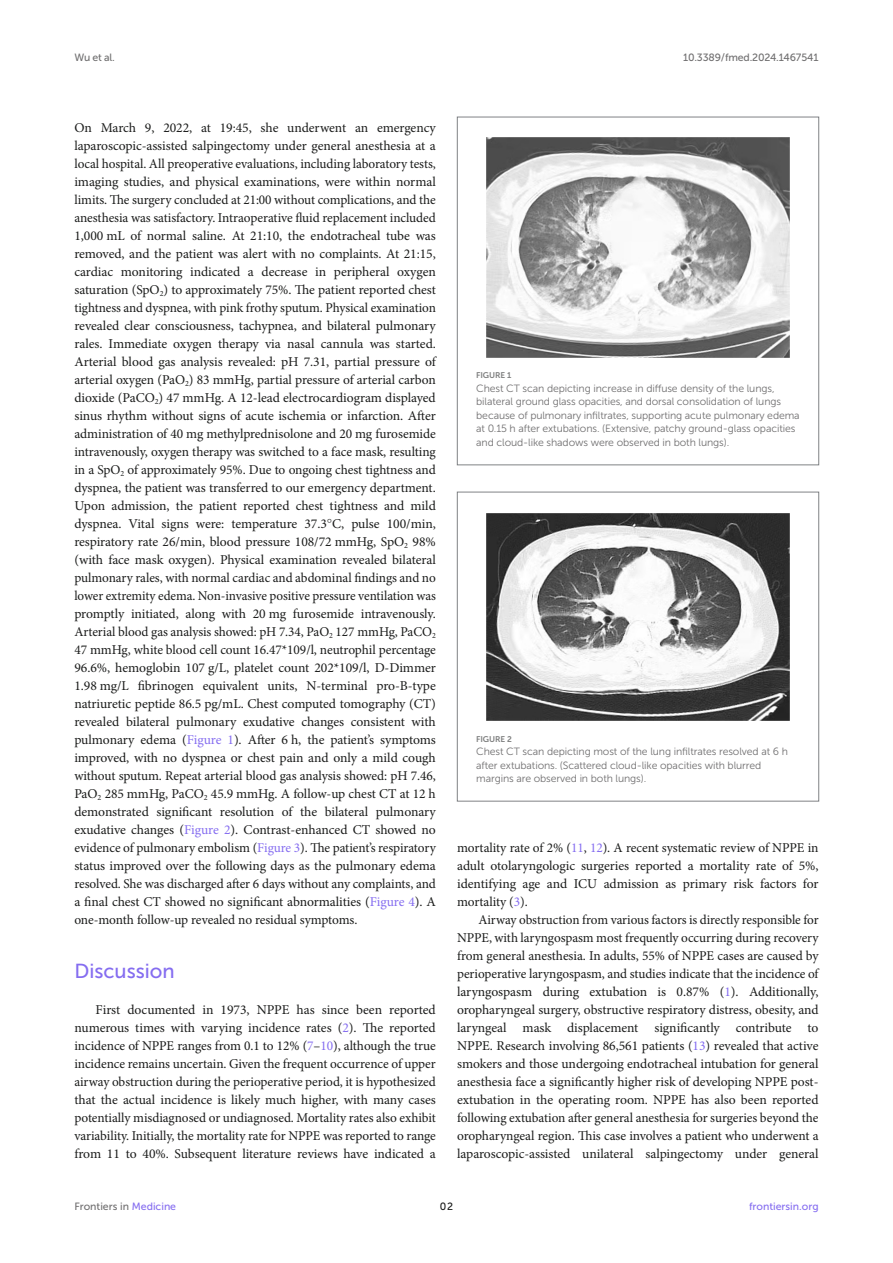
<style>
.page{position:relative;width:893px;height:1263px;background:#fff}
.page>*{position:absolute;margin:0;border:0;box-sizing:border-box;transform-origin:0 0}
.HEAD_1{font:20.25px "Museo Sans 500";color:#856df0}
.TEXT{font:13.5px/18px "Minion Pro";letter-spacing:-.005em;color:#1b1c1b;text-align:justify}
.FIG_LEG{font:10.5px/13.5px "Museo Sans 300";letter-spacing:-.01em;color:#706f70}
.t1{font:10.5px "Museo Sans 500";letter-spacing:-.015em;color:#706f70}
.t2{font:10.5px "Museo Sans 500";color:#856df0}
.t3{font:10.5px "Museo Sans 500";color:#1b1c1b}
.FIG_HD{font:8.25px "Museo Sans 700";letter-spacing:-.01em;color:#7e7f7f}
.s1{font-family:"STIX"}
.s2{color:#856df0}
</style>
<div class="page">
<img style="left:486px;top:137px;width:304px;height:221px">
<div style="left:457px;top:117px;width:362px;height:348px;border:1px solid #808285"></div>
<img style="left:486px;top:513px;width:304px;height:208px">
<div style="left:457px;top:492px;width:362px;height:309px;border:1px solid #808285"></div>
<p class="t1" style="left:74px;top:51px;width:42px">Wu et al.</p>
<p class="t1" style="left:683px;top:51px;width:137px">10.3389/fmed.2024.1467541</p>
<p class="TEXT" style="left:74px;top:119px;width:363px">On March 9, 2022, at 19:45, she underwent an emergency laparoscopic-assisted salpingectomy under general anesthesia at a local hospital. All preoperative evaluations, including laboratory tests, imaging studies, and physical examinations, were within normal limits. The surgery concluded at 21:00 without complications, and the anesthesia was satisfactory. Intraoperative fluid replacement included 1,000 mL of normal saline. At 21:10, the endotracheal tube was removed, and the patient was alert with no complaints. At 21:15, cardiac monitoring indicated a decrease in peripheral oxygen saturation (SpO<sub>2</sub>) to approximately 75%. The patient reported chest tightness and dyspnea, with pink frothy sputum. Physical examination revealed clear consciousness, tachypnea, and bilateral pulmonary rales. Immediate oxygen therapy via nasal cannula was started.<br>Arterial blood gas analysis revealed: pH 7.31, partial pressure of arterial oxygen (PaO<sub>2</sub>) 83 mmHg, partial pressure of arterial carbon dioxide (PaCO<sub>2</sub>) 47 mmHg. A 12-lead electrocardiogram displayed sinus rhythm without signs of acute ischemia or infarction. After administration of 40 mg methylprednisolone and 20 mg furosemide intravenously, oxygen therapy was switched to a face mask, resulting in a SpO<sub>2</sub> of approximately 95%. Due to ongoing chest tightness and dyspnea, the patient was transferred to our emergency department.<br>Upon admission, the patient reported chest tightness and mild dyspnea. Vital signs were: temperature 37.3<span class="s1">°</span>C, pulse 100/min, respiratory rate 26/min, blood pressure 108/72 mmHg, SpO<sub>2</sub> 98% (with face mask oxygen). Physical examination revealed bilateral pulmonary rales, with normal cardiac and abdominal findings and no lower extremity edema. Non-invasive positive pressure ventilation was promptly initiated, along with 20 mg furosemide intravenously.<br>Arterial blood gas analysis showed: pH 7.34, PaO<sub>2</sub> 127 mmHg, PaCO<sub>2<br></sub>47 mmHg, white blood cell count 16.47*109/l, neutrophil percentage 96.6%, hemoglobin 107 g/L, platelet count 202*109/l, D-Dimmer 1.98 mg/L fibrinogen equivalent units, N-terminal pro-B-type natriuretic peptide 86.5 pg/mL. Chest computed tomography (CT) revealed bilateral pulmonary exudative changes consistent with pulmonary edema (<span class="s2">Figure 1</span>). After 6 h, the patient’s symptoms improved, with no dyspnea or chest pain and only a mild cough without sputum. Repeat arterial blood gas analysis showed: pH 7.46, PaO<sub>2</sub> 285 mmHg, PaCO<sub>2</sub> 45.9 mmHg. A follow-up chest CT at 12 h demonstrated significant resolution of the bilateral pulmonary exudative changes (<span class="s2">Figure 2</span>). Contrast-enhanced CT showed no evidence of pulmonary embolism (<span class="s2">Figure 3</span>). The patient’s respiratory status improved over the following days as the pulmonary edema resolved. She was discharged after 6 days without any complaints, and a final chest CT showed no significant abnormalities (<span class="s2">Figure 4</span>). A one-month follow-up revealed no residual symptoms.</p>
<p class="HEAD_1" style="left:74px;top:960px;width:102px">Discussion</p>
<p class="TEXT" style="left:74px;top:1001px;width:363px;text-indent:21px">First documented in 1973, NPPE has since been reported numerous times with varying incidence rates (<span class="s2">2</span>). The reported incidence of NPPE ranges from 0.1 to 12% (<span class="s2">7</span>–<span class="s2">10</span>), although the true incidence remains uncertain. Given the frequent occurrence of upper airway obstruction during the perioperative period, it is hypothesized that the actual incidence is likely much higher, with many cases potentially misdiagnosed or undiagnosed. Mortality rates also exhibit variability. Initially, the mortality rate for NPPE was reported to range from 11 to 40%. Subsequent literature reviews have indicated a</p>
<p class="FIG_HD" style="left:476px;top:371px;width:37px">FIGURE 1</p>
<p class="FIG_LEG" style="left:476px;top:382px;width:325px">Chest CT scan depicting increase in diffuse density of the lungs, bilateral ground glass opacities, and dorsal consolidation of lungs because of pulmonary infiltrates, supporting acute pulmonary edema at 0.15 h after extubations. (Extensive, patchy ground-glass opacities and cloud-like shadows were observed in both lungs).</p>
<p class="FIG_HD" style="left:476px;top:734px;width:37px">FIGURE 2</p>
<p class="FIG_LEG" style="left:476px;top:745px;width:313px">Chest CT scan depicting most of the lung infiltrates resolved at 6 h after extubations. (Scattered cloud-like opacities with blurred margins are observed in both lungs).</p>
<p class="TEXT" style="left:457px;top:839px;width:363px">mortality rate of 2% (<span class="s2">11</span>, <span class="s2">12</span>). A recent systematic review of NPPE in adult otolaryngologic surgeries reported a mortality rate of 5%, identifying age and ICU admission as primary risk factors for mortality (<span class="s2">3</span>).</p>
<p class="TEXT" style="left:457px;top:911px;width:363px;text-indent:21px">Airway obstruction from various factors is directly responsible for NPPE, with laryngospasm most frequently occurring during recovery from general anesthesia. In adults, 55% of NPPE cases are caused by perioperative laryngospasm, and studies indicate that the incidence of laryngospasm during extubation is 0.87% (<span class="s2">1</span>). Additionally, oropharyngeal surgery, obstructive respiratory distress, obesity, and laryngeal mask displacement significantly contribute to NPPE. Research involving 86,561 patients (<span class="s2">13</span>) revealed that active smokers and those undergoing endotracheal intubation for general anesthesia face a significantly higher risk of developing NPPE post&shy;extubation in the operating room. NPPE has also been reported following extubation after general anesthesia for surgeries beyond the oropharyngeal region. This case involves a patient who underwent a laparoscopic-assisted unilateral salpingectomy under general</p>
<p class="t1" style="left:74px;top:1200px;width:103px">Frontiers in <span class="s2">Medicine</span></p>
<p class="t3" style="left:440px;top:1200px;width:15px">02</p>
<p class="t2" style="left:749px;top:1200px;width:71px">frontiersin.org</p>
</div>
